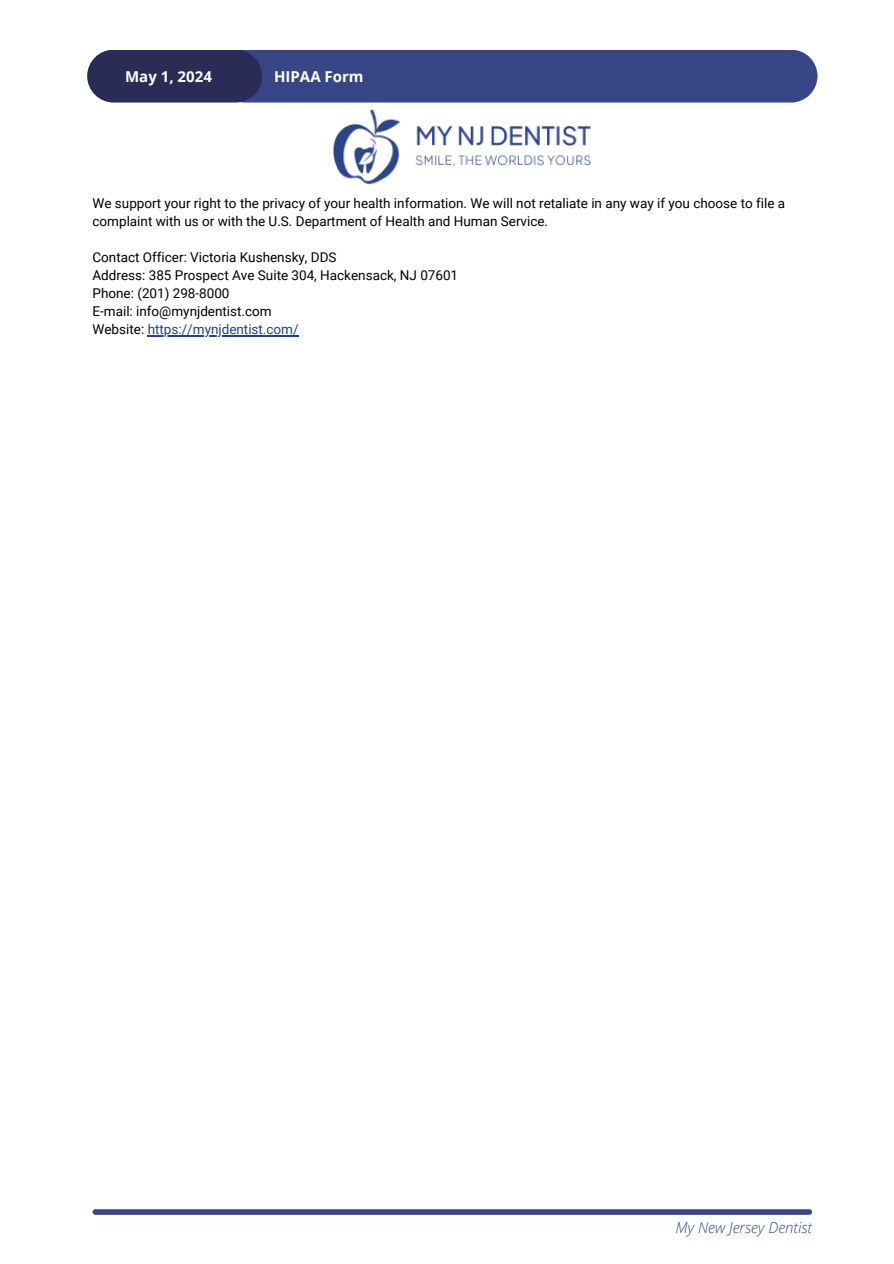
<style>
.page{position:relative;width:894px;height:1264px;background:#fff}
.page>*{position:absolute;margin:0;border:0;box-sizing:border-box;transform-origin:0 0}
.t1{font:italic 300 15px "Open Sans";color:#374686}
.t2{font:700 15px "Open Sans";color:#fff}
.t3{font:13.5px/18px "Roboto";color:#000}
.t4{font:13.5px "Roboto";color:#1d4485}
.s1{color:#000}
</style>
<div class="page">
<img style="left:92px;top:1209px;width:719px;height:5px">
<div style="left:218px;top:50px;width:599px;height:52px;background:#374686;border-radius:26px"></div>
<div style="left:87px;top:50px;width:175px;height:52px;background:#2a2c57;border-radius:26px"></div>
<hr style="left:148px;top:335px;width:151px;height:1px;background:#1d4485">
<img style="left:332px;top:109px;width:259px;height:76px">
<p class="t2" style="left:125px;top:66px;width:88px">May 1, 2024</p>
<h2 class="t2" style="left:274px;top:66px;width:91px">HIPAA Form</h2>
<h1 class="t3" style="left:92px;top:194px;width:694px">We support your right to the privacy of your health information. We will not retaliate in any way if you choose to file a complaint with us or with the U.S. Department of Health and Human Service.</h1>
<p class="t3" style="left:92px;top:248px;width:245px">Contact Officer: Victoria Kushensky, DDS</p>
<p class="t3" style="left:92px;top:266px;width:367px">Address: 385 Prospect Ave Suite 304, Hackensack, NJ 07601</p>
<p class="t3" style="left:92px;top:284px;width:138px">Phone: (201) 298-8000</p>
<p class="t3" style="left:92px;top:302px;width:181px">E-mail: info@mynjdentist.com</p>
<p class="t4" style="left:92px;top:321px;width:208px"><span class="s1">Website:</span> https://mynjdentist.com/</p>
<p class="t1" style="left:675px;top:1217px;width:138px">My New Jersey Dentist</p>
</div>
